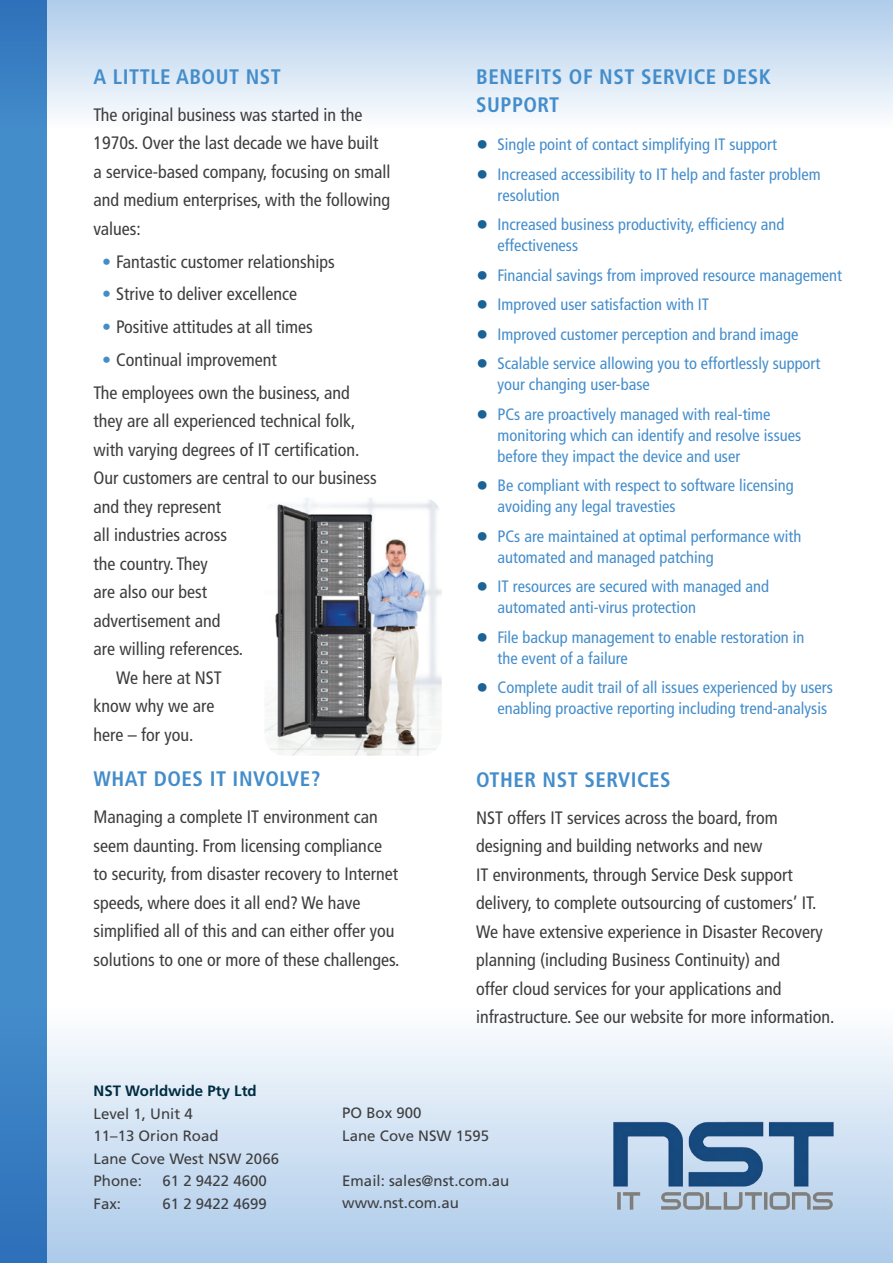
<style>
.page{position:relative;width:893px;height:1263px;background:#fff}
.page>*{position:absolute;margin:0;border:0;box-sizing:border-box;transform-origin:0 0}
.sub{font:700 condensed 21px/28.5px "Frutiger";letter-spacing:.025em;color:#448dcb}
.text{font:condensed 18px/28.5px "Frutiger";color:#3e3e3f}
.text-2{font:condensed 16.5px/21px "Frutiger";color:#448dcb}
.t1{font:15px/22.5px "Frutiger";color:#3e3e3f}
.t2{font:700 15px "Frutiger";color:#002c41}
.s1{color:#448dcb}
.s2{font-size:24.75px;color:#1b6297}
</style>
<div class="page">
<div style="left:0;top:1006px;width:893px;height:257px;background:linear-gradient(to bottom,#fdfefe,#aac9e9)"></div>
<div style="left:0;top:0;width:893px;height:130px;background:linear-gradient(to bottom,#aeccea,#fcfdfe)"></div>
<svg style="left:0;top:0;width:47px;height:1263px;background:#4088c8"></svg>
<img style="left:611px;top:1120px;width:225px;height:92px">
<img style="left:265px;top:498px;width:177px;height:258px">
<p class="sub" style="left:94px;top:62px;width:189px">A LITTLE ABOUT NST</p>
<p class="text" style="left:94px;top:100px;width:298px">The original business was started in the 1970s. Over the last decade we have built a service-based company, focusing on small and medium enterprises, with the following values:</p>
<p class="text" style="left:102px;top:247px;width:234px"><span class="s1">•</span> Fantastic customer relationships</p>
<p class="text" style="left:102px;top:280px;width:197px"><span class="s1">•</span> Strive to deliver excellence</p>
<p class="text" style="left:102px;top:313px;width:212px"><span class="s1">•</span> Positive attitudes at all times</p>
<p class="text" style="left:102px;top:345px;width:176px"><span class="s1">•</span> Continual improvement</p>
<p class="text" style="left:94px;top:378px;width:285px">The employees own the business, and they are all experienced technical folk, with varying degrees of IT certification.<br>Our customers are central to our business and they represent<br>all industries across<br>the country. They<br>are also our best<br>advertisement and<br>are willing references.</p>
<p class="text" style="left:94px;top:663px;width:130px;text-indent:22px">We here at NST know why we are here – for you.</p>
<p class="sub" style="left:94px;top:765px;width:228px">WHAT DOES IT INVOLVE?</p>
<p class="text" style="left:94px;top:803px;width:307px">Managing a complete IT environment can seem daunting. From licensing compliance to security, from disaster recovery to Internet speeds, where does it all end? We have simplified all of this and can either offer you solutions to one or more of these challenges.</p>
<p class="sub" style="left:476px;top:62px;width:296px">BENEFITS OF NST SERVICE DESK<br>SUPPORT</p>
<p class="text-2" style="left:476px;top:134px;width:302px"><span class="s2">•</span> Single point of contact simplifying IT support</p>
<p class="text-2" style="left:497px;top:164px;width:325px;text-indent:-21px"><span class="s2">•</span> Increased accessibility to IT help and faster problem resolution</p>
<p class="text-2" style="left:497px;top:214px;width:288px;text-indent:-21px"><span class="s2">•</span> Increased business productivity, efficiency and effectiveness</p>
<p class="text-2" style="left:476px;top:265px;width:367px"><span class="s2">•</span> Financial savings from improved resource management</p>
<p class="text-2" style="left:476px;top:294px;width:234px"><span class="s2">•</span> Improved user satisfaction with IT</p>
<p class="text-2" style="left:476px;top:324px;width:324px"><span class="s2">•</span> Improved customer perception and brand image</p>
<p class="text-2" style="left:497px;top:353px;width:324px;text-indent:-21px"><span class="s2">•</span> Scalable service allowing you to effortlessly support your changing user-base</p>
<p class="text-2" style="left:497px;top:404px;width:305px;text-indent:-21px"><span class="s2">•</span> PCs are proactively managed with real-time monitoring which can identify and resolve issues before they impact the device and user</p>
<p class="text-2" style="left:497px;top:475px;width:298px;text-indent:-21px"><span class="s2">•</span> Be compliant with respect to software licensing avoiding any legal travesties</p>
<p class="text-2" style="left:497px;top:526px;width:305px;text-indent:-21px"><span class="s2">•</span> PCs are maintained at optimal performance with automated and managed patching</p>
<p class="text-2" style="left:497px;top:576px;width:273px;text-indent:-21px"><span class="s2">•</span> IT resources are secured with managed and automated anti-virus protection</p>
<p class="text-2" style="left:497px;top:627px;width:308px;text-indent:-21px"><span class="s2">•</span> File backup management to enable restoration in the event of a failure</p>
<p class="text-2" style="left:497px;top:677px;width:337px;text-indent:-21px"><span class="s2">•</span> Complete audit trail of all issues experienced by users enabling proactive reporting including trend-analysis</p>
<p class="sub" style="left:476px;top:765px;width:196px">OTHER NST SERVICES</p>
<p class="text" style="left:476px;top:803px;width:360px">NST offers IT services across the board, from designing and building networks and new<br>IT environments, through Service Desk support delivery, to complete outsourcing of customers’ IT.<br>We have extensive experience in Disaster Recovery planning (including Business Continuity) and<br>offer cloud services for your applications and infrastructure. See our website for more information.</p>
<p class="t2" style="left:94px;top:1082px;width:165px">NST Worldwide Pty Ltd</p>
<p class="t1" style="left:94px;top:1102px;width:101px">Level 1, Unit 4</p>
<p class="t1" style="left:94px;top:1125px;width:127px">11–13 Orion Road</p>
<p class="t1" style="left:94px;top:1147px;width:187px">Lane Cove West NSW 2066</p>
<p class="t1" style="left:94px;top:1170px;width:50px">Phone:</p>
<p class="t1" style="left:163px;top:1170px;width:106px">61 2 9422 4600</p>
<p class="t1" style="left:94px;top:1192px;width:29px">Fax:</p>
<p class="t1" style="left:163px;top:1192px;width:106px">61 2 9422 4699</p>
<p class="t1" style="left:342px;top:1102px;width:148px">PO Box 900<br>Lane Cove NSW 1595</p>
<p class="t1" style="left:342px;top:1169px;width:169px">Email: sales@nst.com.au</p>
<p class="t1" style="left:342px;top:1192px;width:118px">www.nst.com.au</p>
</div>
